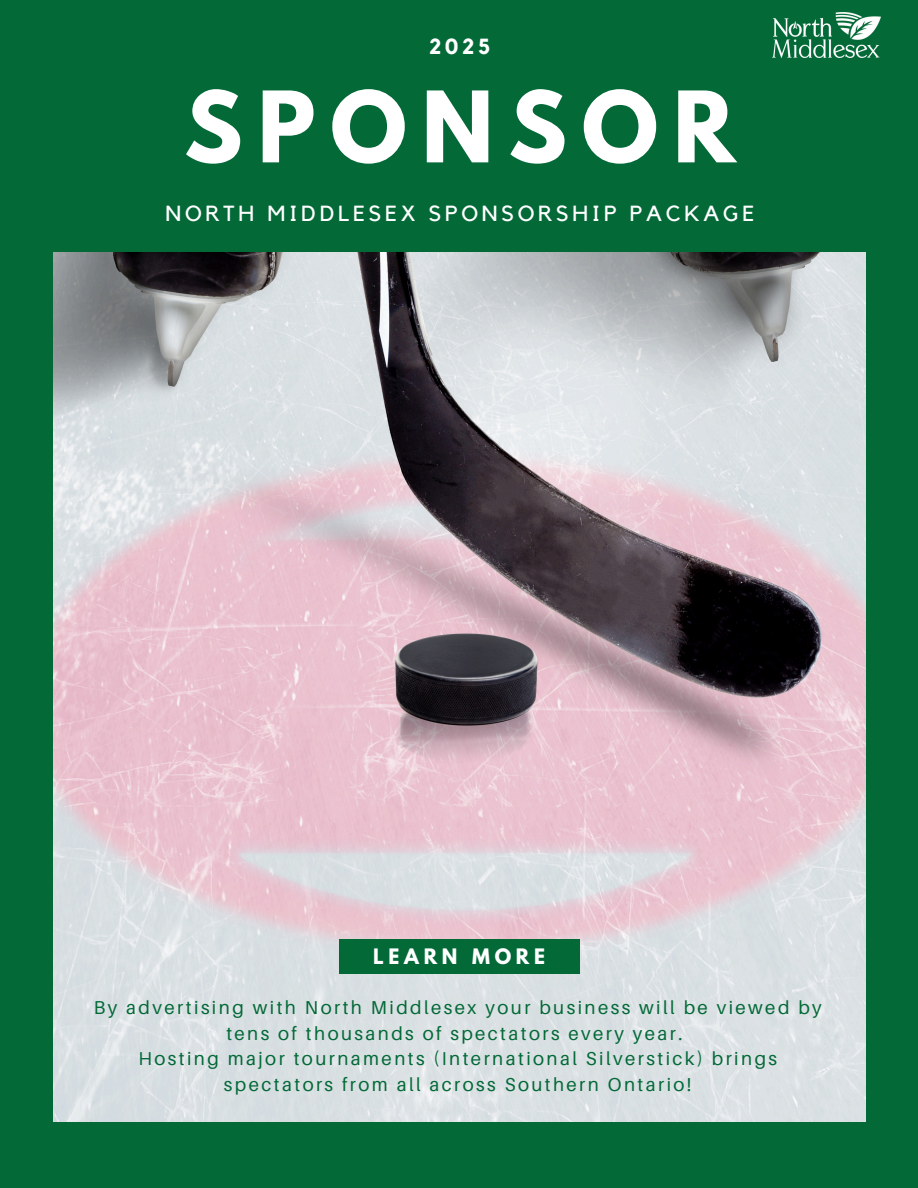
<style>
.page{position:relative;width:918px;height:1188px;background:#026937}
.page>*{position:absolute;margin:0;border:0;box-sizing:border-box;transform-origin:0 0}
.t1{font:700 87.15px "League Spartan";letter-spacing:.17em;color:#fff}
.t2{font:21.75px "Kollektif";letter-spacing:.17em;color:#fff}
.t3{font:700 21.75px "Kollektif";color:#fff}
.t4{font:700 18.9px "League Spartan";letter-spacing:.25em;color:#fff}
.t5{font:18.75px/25.8px "Aileron";letter-spacing:.13em;color:#026937;text-align:center}
</style>
<div class="page">
<img style="left:54px;top:252px;width:812px;height:870px">
<div style="left:339px;top:939px;width:241px;height:35px;background:#026937"></div>
<img style="left:772px;top:13px;width:108px;height:45px">
<h1 class="t3" style="left:429px;top:37px;width:63px">2025</h1>
<p class="t1" style="left:184px;top:84px;width:553px">SPONSOR</p>
<h2 class="t2" style="left:166px;top:203px;width:590px">NORTH MIDDLESEX SPONSORSHIP PACKAGE</h2>
<p class="t4" style="left:373px;top:947px;width:173px">LEARN MORE</p>
<h3 class="t5" style="left:94px;top:994px;width:730px">By advertising with North Middlesex your business will be viewed by tens of thousands of spectators every year.</h3>
<p class="t5" style="left:138px;top:1046px;width:640px">Hosting major tournaments (International Silverstick) brings spectators from all across Southern Ontario!</p>
</div>
